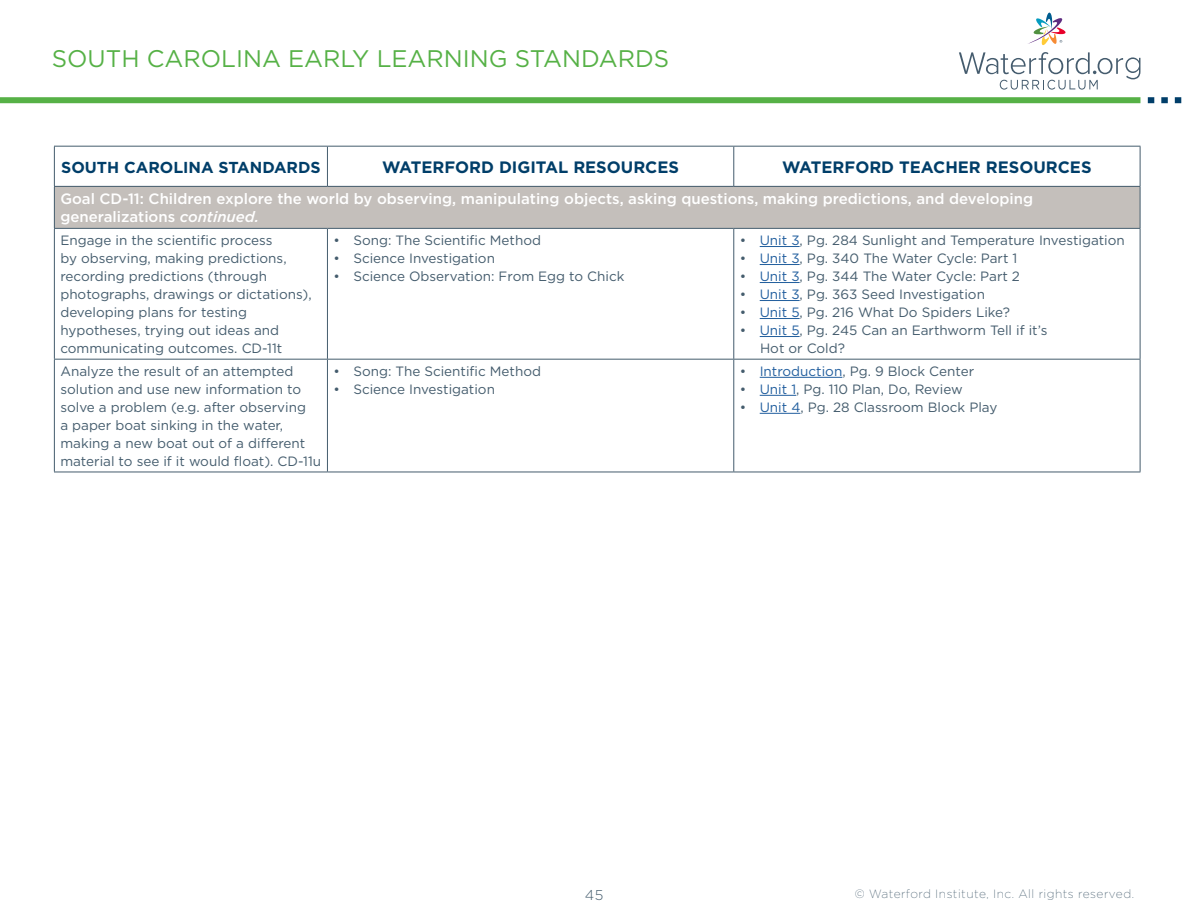
<style>
.page{position:relative;width:1188px;height:918px;background:#fff}
.page>*{position:absolute;margin:0;border:0;box-sizing:border-box;transform-origin:0 0}
.t1{font:24px "Gotham";color:#56b146}
.t2{font:700 16.5px "Gotham";color:#003e69}
.t3{font:700 15.9px "Gotham";color:#003e69}
.t4{font:500 15px/18px "Gotham";color:#fff}
.t5{font:300 14.25px "Gotham";color:#445c6d}
.t6{font:13.5px/18px "Gotham";color:#445c6d}
.t7{font:200 12px "Gotham";letter-spacing:.04em;color:#445c6d}
.s1{font-style:italic}
.s2{color:#215e9e}
</style>
<div class="page">
<svg style="left:959px;top:52px;width:181px;height:38px"></svg>
<svg style="left:1028px;top:12px;width:38px;height:33px"></svg>
<div style="left:0;top:97px;width:1140px;height:6px;background:#56b146"></div>
<svg style="left:1148px;top:97px;width:6px;height:6px"></svg>
<div style="left:1161px;top:97px;width:7px;height:6px;background:#003e69"></div>
<svg style="left:1175px;top:97px;width:6px;height:6px"></svg>
<svg style="left:55px;top:147px;width:1085px;height:39px"></svg>
<div style="left:54px;top:186px;width:1086px;height:42px;background:#c4bfbb"></div>
<hr style="left:54px;top:359px;width:273px;height:1px;background:#445c6d">
<hr style="left:327px;top:359px;width:407px;height:1px;background:#445c6d">
<hr style="left:734px;top:359px;width:406px;height:1px;background:#445c6d">
<hr style="left:54px;top:229px;width:1px;height:130px;background:#445c6d">
<hr style="left:54px;top:360px;width:1px;height:112px;background:#445c6d">
<hr style="left:54px;top:472px;width:273px;height:1px;background:#445c6d">
<hr style="left:327px;top:147px;width:1px;height:39px;background:#445c6d">
<hr style="left:327px;top:229px;width:1px;height:130px;background:#445c6d">
<hr style="left:327px;top:360px;width:1px;height:112px;background:#445c6d">
<hr style="left:327px;top:472px;width:407px;height:1px;background:#445c6d">
<hr style="left:733px;top:147px;width:1px;height:39px;background:#445c6d">
<hr style="left:733px;top:229px;width:1px;height:130px;background:#445c6d">
<hr style="left:1140px;top:229px;width:1px;height:130px;background:#445c6d">
<hr style="left:733px;top:360px;width:1px;height:112px;background:#445c6d">
<hr style="left:1140px;top:360px;width:1px;height:112px;background:#445c6d">
<hr style="left:734px;top:472px;width:406px;height:1px;background:#445c6d">
<hr style="left:54px;top:146px;width:273px;height:1px;background:#445c6d">
<hr style="left:54px;top:147px;width:1px;height:39px;background:#445c6d">
<hr style="left:327px;top:146px;width:407px;height:1px;background:#445c6d">
<hr style="left:734px;top:146px;width:406px;height:1px;background:#445c6d">
<hr style="left:1140px;top:147px;width:1px;height:39px;background:#445c6d">
<hr style="left:54px;top:186px;width:273px;height:1px;background:#445c6d">
<hr style="left:327px;top:186px;width:407px;height:1px;background:#445c6d">
<hr style="left:734px;top:186px;width:406px;height:1px;background:#445c6d">
<hr style="left:54px;top:187px;width:1px;height:41px;background:#445c6d">
<hr style="left:1140px;top:187px;width:1px;height:41px;background:#445c6d">
<hr style="left:54px;top:228px;width:273px;height:1px;background:#445c6d">
<hr style="left:327px;top:228px;width:407px;height:1px;background:#445c6d">
<hr style="left:734px;top:228px;width:406px;height:1px;background:#445c6d">
<hr style="left:760px;top:246px;width:40px;height:1px;background:#215e9e">
<hr style="left:760px;top:264px;width:40px;height:1px;background:#215e9e">
<hr style="left:760px;top:282px;width:40px;height:1px;background:#215e9e">
<hr style="left:760px;top:300px;width:40px;height:1px;background:#215e9e">
<hr style="left:760px;top:318px;width:40px;height:1px;background:#215e9e">
<hr style="left:760px;top:336px;width:40px;height:1px;background:#215e9e">
<hr style="left:760px;top:377px;width:82px;height:1px;background:#215e9e">
<hr style="left:760px;top:395px;width:36px;height:1px;background:#215e9e">
<hr style="left:760px;top:413px;width:40px;height:1px;background:#215e9e">
<h1 class="t1" style="left:52px;top:44px;width:619px">SOUTH CAROLINA EARLY LEARNING STANDARDS</h1>
<p class="t3" style="left:61px;top:156px;width:261px">SOUTH CAROLINA STANDARDS</p>
<p class="t2" style="left:382px;top:156px;width:298px">WATERFORD DIGITAL RESOURCES</p>
<p class="t2" style="left:782px;top:156px;width:311px">WATERFORD TEACHER RESOURCES</p>
<p class="t4" style="left:60px;top:190px;width:974px">Goal CD-11: Children explore the world by observing, manipulating objects, asking questions, making predictions, and developing generalizations <span class="s1">continued.</span></p>
<p class="t6" style="left:60px;top:231px;width:253px">Engage in the scientific process<br>by observing, making predictions, recording predictions (through photographs, drawings or dictations), developing plans for testing hypotheses, trying out ideas and communicating outcomes. CD-11t</p>
<p class="t6" style="left:333px;top:231px;width:209px">• Song: The Scientific Method</p>
<p class="t6" style="left:740px;top:231px;width:387px">• <span class="s2">Unit 3</span>, Pg. 284 Sunlight and Temperature Investigation</p>
<p class="t6" style="left:740px;top:249px;width:279px">• <span class="s2">Unit 3</span>, Pg. 340 The Water Cycle: Part 1</p>
<p class="t6" style="left:740px;top:267px;width:282px">• <span class="s2">Unit 3</span>, Pg. 344 The Water Cycle: Part 2</p>
<p class="t6" style="left:740px;top:285px;width:247px">• <span class="s2">Unit 3</span>, Pg. 363 Seed Investigation</p>
<p class="t6" style="left:740px;top:303px;width:272px">• <span class="s2">Unit 5</span>, Pg. 216 What Do Spiders Like?</p>
<p class="t6" style="left:760px;top:321px;width:289px;text-indent:-20px">• <span class="s2">Unit 5</span>, Pg. 245 Can an Earthworm Tell if it’s<br>Hot or Cold?</p>
<p class="t6" style="left:333px;top:249px;width:163px">• Science Investigation</p>
<p class="t6" style="left:333px;top:267px;width:292px">• Science Observation: From Egg to Chick</p>
<p class="t6" style="left:60px;top:362px;width:262px">Analyze the result of an attempted solution and use new information to solve a problem (e.g. after observing<br>a paper boat sinking in the water, making a new boat out of a different material to see if it would float). CD-11u</p>
<p class="t6" style="left:333px;top:362px;width:209px">• Song: The Scientific Method</p>
<p class="t6" style="left:333px;top:380px;width:163px">• Science Investigation</p>
<p class="t6" style="left:740px;top:362px;width:236px">• <span class="s2">Introduction</span>, Pg. 9 Block Center</p>
<p class="t6" style="left:740px;top:380px;width:224px">• <span class="s2">Unit 1</span>, Pg. 110 Plan, Do, Review</p>
<p class="t6" style="left:740px;top:398px;width:259px">• <span class="s2">Unit 4</span>, Pg. 28 Classroom Block Play</p>
<p class="t5" style="left:585px;top:886px;width:20px">45</p>
<p class="t7" style="left:855px;top:886px;width:281px">© Waterford Institute, Inc. All rights reserved.</p>
</div>
